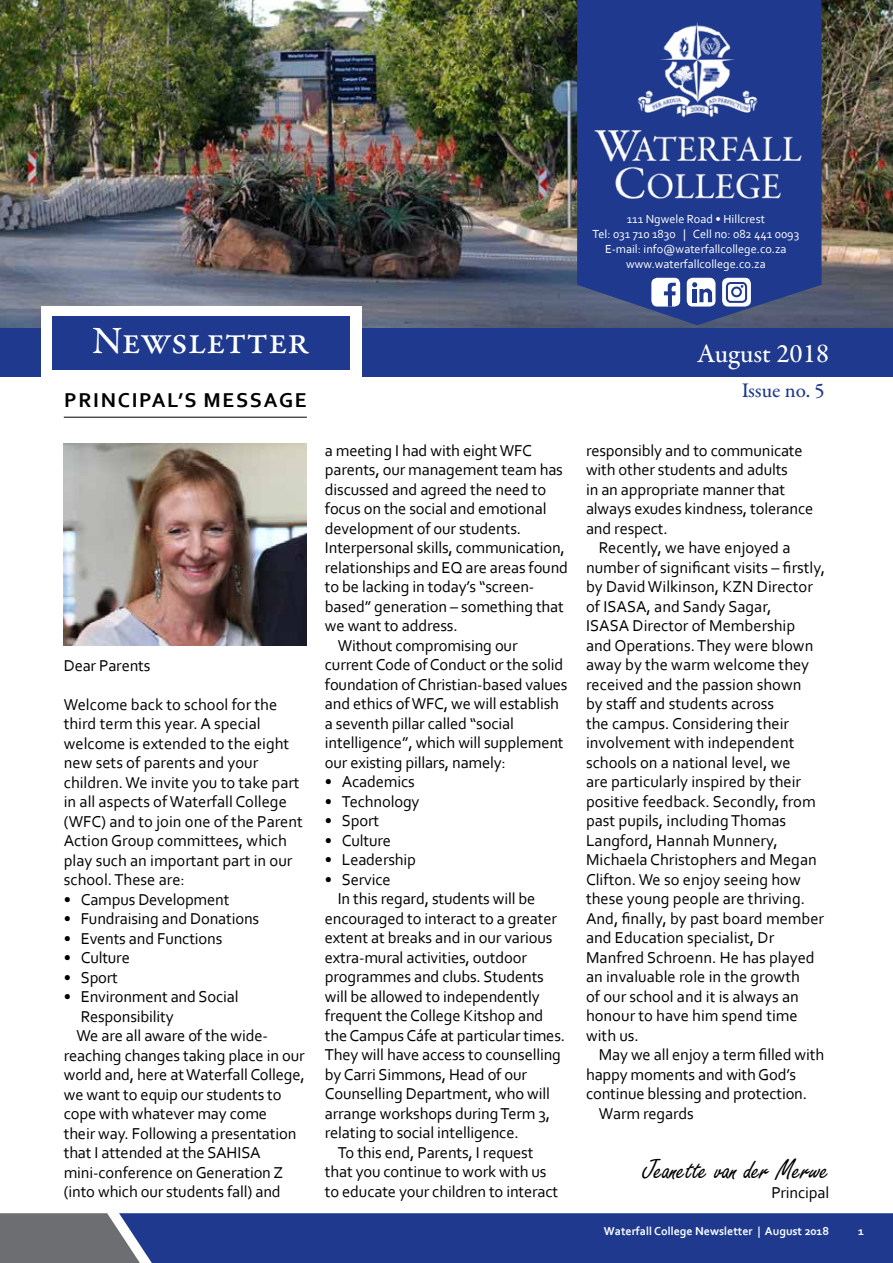
<style>
.page{position:relative;width:893px;height:1263px;background:#fff}
.page>*{position:absolute;margin:0;border:0;box-sizing:border-box;transform-origin:0 0}
.t1{font:500 39px "Garamond Premr Pro";letter-spacing:-.01em;color:#fff}
.t2{font:30px "Freestyle Script";letter-spacing:-.01em;color:#000}
.t3{font:500 27px "Garamond Premr Pro";color:#fff}
.t4{font:700 21px "Corbel";letter-spacing:.08em;color:#000}
.t5{font:500 21px "Garamond Premr Pro";color:#1e398d}
.t6{font:16.5px/19.5px "Corbel";letter-spacing:-.01em;color:#000}
.t7{font:12.3px/15px "Corbel";color:#fff;text-align:center}
.t8{font:700 12px "Corbel";color:#fff}
</style>
<div class="page">
<svg style="left:0;top:1213px;width:893px;height:50px;background:#2c438b"></svg>
<img style="left:0;top:0;width:893px;height:328px">
<hr style="left:64px;top:417px;width:243px;height:1px;background:#000">
<div style="left:0;top:328px;width:893px;height:49px;background:#1e398d"></div>
<div style="left:41px;top:306px;width:320px;height:74px;background:#fff"></div>
<div style="left:52px;top:316px;width:298px;height:53px;background:#1e398d"></div>
<img style="left:64px;top:443px;width:243px;height:203px">
<svg style="left:577px;top:0;width:244px;height:325px;background:#273f89"></svg>
<img style="left:580px;top:21px;width:235px;height:102px">
<img style="left:573px;top:123px;width:268px;height:98px">
<div style="left:722px;top:278px;width:29px;height:29px;background:#fff;border-radius:6px"></div>
<div style="left:726px;top:282px;width:21px;height:21px;border:2px solid #1e398d;border-radius:4px"></div>
<div style="left:731px;top:286px;width:11px;height:11px;border:2px solid #1e398d;border-radius:50%"></div>
<div style="left:687px;top:278px;width:28px;height:29px;background:#fff;border-radius:6px"></div>
<svg style="left:692px;top:282px;width:20px;height:20px"></svg>
<div style="left:651px;top:278px;width:29px;height:29px;background:#fff;border-radius:6px"></div>
<svg style="left:664px;top:283px;width:12px;height:24px"></svg>
<p class="t7" style="left:592px;top:211px;width:208px">111 Ngwele Road • Hillcrest<br>Tel: 031 710 1830 | Cell no: 082 441 0093<br>E-mail: info@waterfallcollege.co.za www.waterfallcollege.co.za</p>
<h1 class="t1" style="left:93px;top:318px;width:218px">Newsletter</h1>
<p class="t4" style="left:64px;top:387px;width:244px">PRINCIPAL’S MESSAGE</p>
<p class="t6" style="left:64px;top:655px;width:88px">Dear Parents</p>
<p class="t6" style="left:64px;top:694px;width:241px">Welcome back to school for the third term this year. A special welcome is extended to the eight new sets of parents and your children. We invite you to take part in all aspects of Waterfall College (WFC) and to join one of the Parent<br>Action Group committees, which play such an important part in our school. These are:</p>
<p class="t6" style="left:64px;top:889px;width:167px">• Campus Development</p>
<p class="t6" style="left:64px;top:909px;width:197px">• Fundraising and Donations</p>
<p class="t6" style="left:64px;top:928px;width:160px">• Events and Functions</p>
<p class="t6" style="left:64px;top:948px;width:68px">• Culture</p>
<p class="t6" style="left:64px;top:967px;width:56px">• Sport</p>
<p class="t6" style="left:64px;top:987px;width:176px">• Environment and Social</p>
<p class="t6" style="left:81px;top:1006px;width:94px">Responsibility</p>
<p class="t6" style="left:77px;top:1026px;width:193px">We are all aware of the wide-</p>
<p class="t6" style="left:64px;top:1045px;width:242px">reaching changes taking place in our</p>
<p class="t6" style="left:64px;top:1065px;width:243px">world and, here at Waterfall College,</p>
<p class="t6" style="left:64px;top:1084px;width:219px">we want to equip our students to</p>
<p class="t6" style="left:64px;top:1104px;width:205px">cope with whatever may come</p>
<p class="t6" style="left:64px;top:1123px;width:234px">their way. Following a presentation</p>
<p class="t6" style="left:64px;top:1143px;width:198px">that I attended at the SAHISA</p>
<p class="t6" style="left:64px;top:1162px;width:221px">mini-conference on Generation Z</p>
<p class="t6" style="left:64px;top:1182px;width:218px">(into which our students fall) and</p>
<p class="t6" style="left:325px;top:440px;width:209px">a meeting I had with eight WFC</p>
<p class="t6" style="left:325px;top:459px;width:240px">parents, our management team has</p>
<p class="t6" style="left:325px;top:479px;width:223px">discussed and agreed the need to</p>
<p class="t6" style="left:325px;top:498px;width:223px">focus on the social and emotional</p>
<p class="t6" style="left:325px;top:518px;width:198px">development of our students.</p>
<p class="t6" style="left:325px;top:537px;width:241px">Interpersonal skills, communication,</p>
<p class="t6" style="left:325px;top:557px;width:245px">relationships and EQ are areas found</p>
<p class="t6" style="left:325px;top:576px;width:211px">to be lacking in today’s “screen-</p>
<p class="t6" style="left:325px;top:596px;width:240px">based” generation – something that</p>
<p class="t6" style="left:325px;top:615px;width:134px">we want to address.</p>
<p class="t6" style="left:338px;top:635px;width:181px">Without compromising our</p>
<p class="t6" style="left:325px;top:654px;width:240px">current Code of Conduct or the solid</p>
<p class="t6" style="left:325px;top:674px;width:244px">foundation of Christian-based values</p>
<p class="t6" style="left:325px;top:693px;width:236px">and ethics of WFC, we will establish</p>
<p class="t6" style="left:325px;top:713px;width:190px">a seventh pillar called “social</p>
<p class="t6" style="left:325px;top:732px;width:240px">intelligence”, which will supplement</p>
<p class="t6" style="left:325px;top:752px;width:183px">our existing pillars, namely:</p>
<p class="t6" style="left:325px;top:771px;width:91px">• Academics</p>
<p class="t6" style="left:325px;top:791px;width:96px">• Technology</p>
<p class="t6" style="left:325px;top:810px;width:56px">• Sport</p>
<p class="t6" style="left:325px;top:830px;width:68px">• Culture</p>
<p class="t6" style="left:325px;top:849px;width:93px">• Leadership</p>
<p class="t6" style="left:325px;top:869px;width:67px">• Service</p>
<p class="t6" style="left:338px;top:888px;width:199px">In this regard, students will be</p>
<p class="t6" style="left:325px;top:908px;width:233px">encouraged to interact to a greater</p>
<p class="t6" style="left:325px;top:927px;width:229px">extent at breaks and in our various</p>
<p class="t6" style="left:325px;top:947px;width:203px">extra-mural activities, outdoor</p>
<p class="t6" style="left:325px;top:967px;width:221px">programmes and clubs. Students</p>
<p class="t6" style="left:325px;top:986px;width:216px">will be allowed to independently</p>
<p class="t6" style="left:325px;top:1006px;width:220px">frequent the College Kitshop and</p>
<p class="t6" style="left:325px;top:1025px;width:242px">the Campus Cáfe at particular times.</p>
<p class="t6" style="left:325px;top:1045px;width:238px">They will have access to counselling</p>
<p class="t6" style="left:325px;top:1064px;width:204px">by Carri Simmons, Head of our</p>
<p class="t6" style="left:325px;top:1084px;width:226px">Counselling Department, who will</p>
<p class="t6" style="left:325px;top:1103px;width:227px">arrange workshops during Term 3,</p>
<p class="t6" style="left:325px;top:1123px;width:195px">relating to social intelligence.</p>
<p class="t6" style="left:338px;top:1142px;width:197px">To this end, Parents, I request</p>
<p class="t6" style="left:325px;top:1162px;width:223px">that you continue to work with us</p>
<p class="t6" style="left:325px;top:1181px;width:235px">to educate your children to interact</p>
<h3 class="t3" style="left:697px;top:338px;width:133px">August 2018</h3>
<p class="t5" style="left:742px;top:378px;width:84px">Issue no. 5</p>
<p class="t6" style="left:586px;top:440px;width:229px">responsibly and to communicate with other students and adults<br>in an appropriate manner that always exudes kindness, tolerance and respect.</p>
<p class="t6" style="left:586px;top:538px;width:241px;text-indent:13px">Recently, we have enjoyed a number of significant visits – firstly, by David Wilkinson, KZN Director of ISASA, and Sandy Sagar,<br>ISASA Director of Membership<br>and Operations. They were blown away by the warm welcome they received and the passion shown<br>by staff and students across<br>the campus. Considering their involvement with independent schools on a national level, we<br>are particularly inspired by their positive feedback. Secondly, from past pupils, including Thomas<br>Langford, Hannah Munnery,<br>Michaela Christophers and Megan<br>Clifton. We so enjoy seeing how these young people are thriving.<br>And, finally, by past board member and Education specialist, Dr<br>Manfred Schroenn. He has played an invaluable role in the growth<br>of our school and it is always an honour to have him spend time with us.</p>
<p class="t6" style="left:599px;top:1045px;width:227px">May we all enjoy a term filled with</p>
<p class="t6" style="left:586px;top:1064px;width:212px">happy moments and with God’s</p>
<p class="t6" style="left:586px;top:1084px;width:223px">continue blessing and protection.</p>
<p class="t6" style="left:599px;top:1103px;width:96px">Warm regards</p>
<h2 class="t2" style="left:642px;top:1153px;width:188px">Jeanette van der Merwe</h2>
<p class="t6" style="left:771px;top:1182px;width:59px">Principal</p>
<p class="t8" style="left:604px;top:1224px;width:227px">Waterfall College Newsletter | August 2018</p>
<p class="t8" style="left:858px;top:1224px;width:7px">1</p>
</div>
